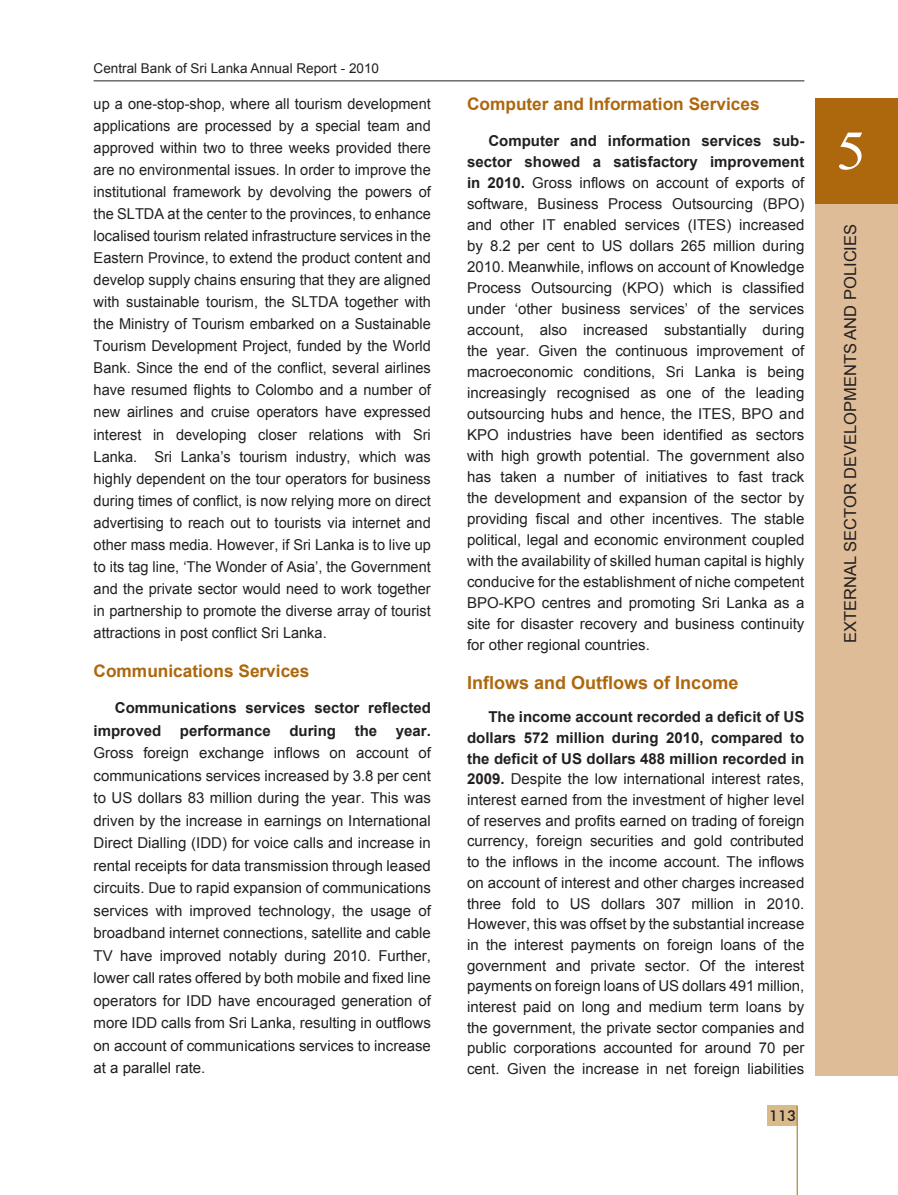
<style>
.page{position:relative;width:898px;height:1195px;background:#fff}
.page>*{position:absolute;margin:0;border:0;box-sizing:border-box;transform-origin:0 0}
.t1{font:55.2px "Times New Roman";color:#fff;scale:1.09 1}
.t2{font:700 18px "Arial";color:#ad670d}
.t3{font:700 17.25px "Arial";color:#ad670d}
.t4{font:16.5px "Arial";color:#231f20}
.t5{font:15px/22px "Arial";color:#231f20;text-align:justify}
.t6{font:700 15px/22.5px "Arial";color:#231f20;text-align:right}
.t7{font:500 15px "Futura BT";color:#231f20}
.t8{font:13.5px "Arial";color:#231f20}
.s1{font-weight:700}
</style>
<div class="page">
<div style="left:766px;top:1105px;width:30px;height:21px;background:#dab98b"></div>
<hr style="left:94px;top:80px;width:710px;height:1px;background:#231f20">
<div style="left:815px;top:204px;width:82px;height:872px;background:#ddbc97"></div>
<div style="left:815px;top:98px;width:82px;height:106px;background:#ad670d"></div>
<hr style="left:796px;top:1105px;width:1px;height:90px;background:#a46d05">
<p class="t8" style="left:94px;top:60px;width:287px">Central Bank of Sri Lanka Annual Report - 2010</p>
<p class="t5" style="left:94px;top:93px;width:338px">up a one-stop-shop, where all tourism development applications are processed by a special team and approved within two to three weeks provided there are no environmental issues. In order to improve the institutional framework by devolving the powers of the SLtDA at the center to the provinces, to enhance localised tourism related infrastructure services in the Eastern Province, to extend the product content and develop supply chains ensuring that they are aligned with sustainable tourism, the SLtDA together with the Ministry of Tourism embarked on a Sustainable Tourism Development Project, funded by the World Bank. Since the end of the conflict, several airlines have resumed flights to Colombo and a number of new airlines and cruise operators have expressed interest in developing closer relations with Sri Lanka. Sri Lanka’s tourism industry, which was highly dependent on the tour operators for business during times of conflict, is now relying more on direct advertising to reach out to tourists via internet and other mass media. However, if Sri Lanka is to live up to its tag line, ‘The Wonder of Asia’, the Government and the private sector would need to work together in partnership to promote the diverse array of tourist attractions in post conflict Sri Lanka.</p>
<p class="t3" style="left:94px;top:659px;width:217px">Communications Services</p>
<p class="t6" style="left:94px;top:697px;width:338px">Communications services sector reflected improved performance during the year.</p>
<p class="t5" style="left:94px;top:742px;width:338px;line-height:22.5px">Gross foreign exchange inflows on account of communications services increased by 3.8 per cent to US dollars 83 million during the year. This was driven by the increase in earnings on International Direct Dialling (IDD) for voice calls and increase in rental receipts for data transmission through leased circuits. Due to rapid expansion of communications services with improved technology, the usage of broadband internet connections, satellite and cable TV have improved notably during 2010. Further, lower call rates offered by both mobile and fixed line operators for IDD have encouraged generation of more IDD calls from Sri Lanka, resulting in outflows on account of communications services to increase at a parallel rate.</p>
<p class="t3" style="left:467px;top:93px;width:294px">Computer and Information Services</p>
<p class="t5" style="left:467px;top:131px;width:338px;line-height:21px;text-indent:21px"><span class="s1">Computer and information services sub&shy;sector showed a satisfactory improvement in 2010.</span> Gross inflows on account of exports of software, Business Process Outsourcing (BPO) and other IT enabled services (ITES) increased by 8.2 per cent to US dollars 265 million during 2010. Meanwhile, inflows on account of Knowledge Process Outsourcing (KPO) which is classified under ‘other business services’ of the services account, also increased substantially during the year. Given the continuous improvement of macroeconomic conditions, Sri Lanka is being increasingly recognised as one of the leading outsourcing hubs and hence, the ITES, BPO and KPO industries have been identified as sectors with high growth potential. The government also has taken a number of initiatives to fast track the development and expansion of the sector by providing fiscal and other incentives. The stable political, legal and economic environment coupled with the availability of skilled human capital is highly conducive for the establishment of niche competent BPO-KPO centres and promoting Sri Lanka as a site for disaster recovery and business continuity for other regional countries.</p>
<p class="t2" style="left:467px;top:671px;width:273px">Inflows and Outflows of Income</p>
<p class="t5" style="left:467px;top:707px;width:338px;line-height:20.7px;text-indent:21px"><span class="s1">The income account recorded a deficit of US dollars 572 million during 2010, compared to the deficit of US dollars 488 million recorded in 2009.</span> Despite the low international interest rates, interest earned from the investment of higher level of reserves and profits earned on trading of foreign currency, foreign securities and gold contributed to the inflows in the income account. The inflows on account of interest and other charges increased three fold to US dollars 307 million in 2010.<br>However, this was offset by the substantial increase in the interest payments on foreign loans of the government and private sector. Of the interest payments on foreign loans of US dollars 491 million, interest paid on long and medium term loans by the government, the private sector companies and public corporations accounted for around 70 per cent. Given the increase in net foreign liabilities</p>
<p class="t7" style="left:768px;top:1106px;width:29px">113</p>
<h1 class="t1" style="left:835px;top:114px;width:29px">5</h1>
<p class="t4" style="left:839px;top:643px;width:421px;rotate:-90deg">EXTERNAL SECTOR DEVELOPMENTS AN D POLICIES</p>
</div>
